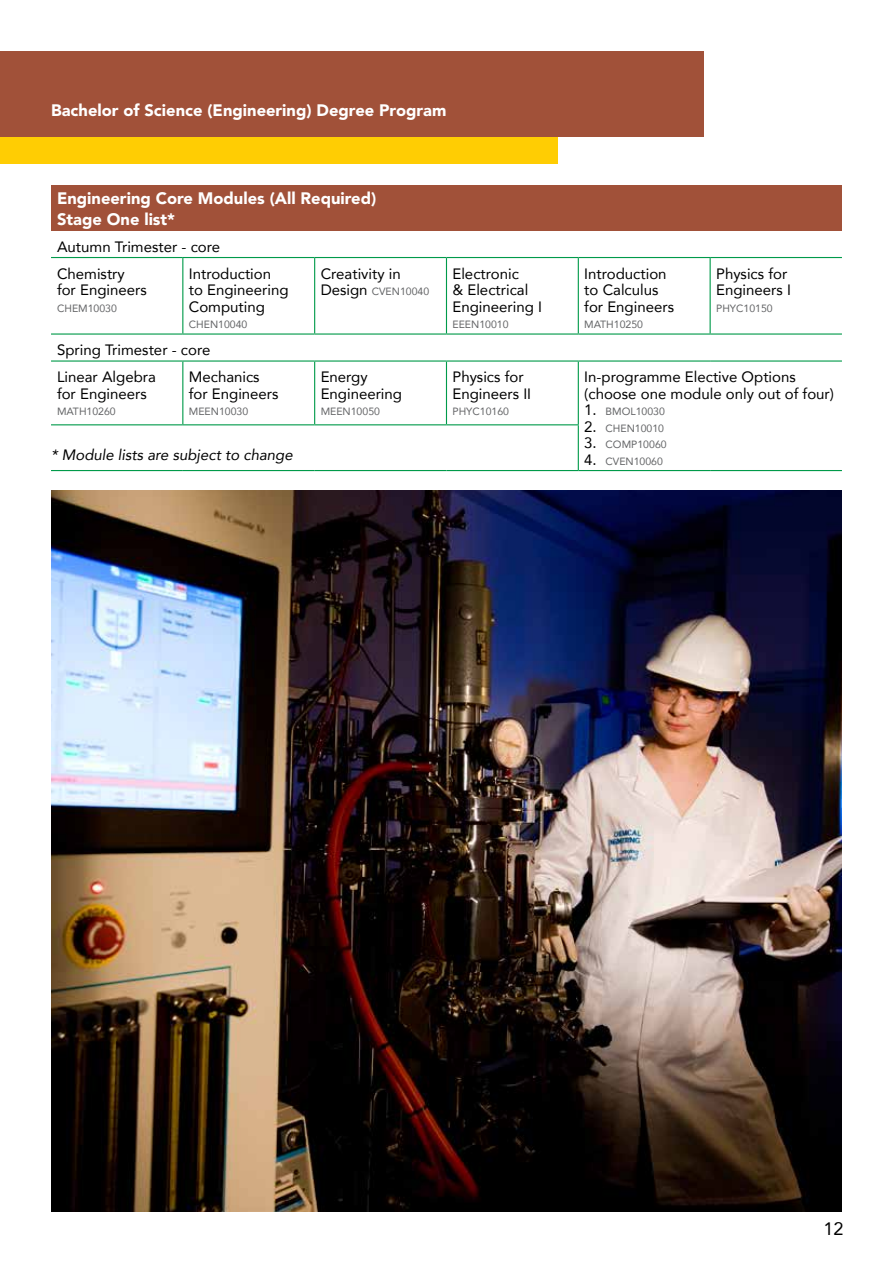
<style>
.page{position:relative;width:893px;height:1263px;background:#fff}
.page>*{position:absolute;margin:0;border:0;box-sizing:border-box;transform-origin:0 0}
.t1{font:18px "Avenir";color:#000}
.t2{font:900 16.5px/21px "Avenir";color:#fff}
.t3{font:15px/16.5px "Avenir";color:#000}
.t4{font:italic 15px "Avenir";color:#000}
.t5{font:10.5px "Avenir";color:#636466}
.s1{font-size:15px;color:#000}
</style>
<div class="page">
<div style="left:51px;top:186px;width:791px;height:45px;background:#a15139"></div>
<hr style="left:182px;top:258px;width:1px;height:75px;background:#009a4a">
<hr style="left:314px;top:258px;width:1px;height:75px;background:#009a4a">
<hr style="left:446px;top:258px;width:1px;height:75px;background:#009a4a">
<hr style="left:578px;top:258px;width:1px;height:75px;background:#009a4a">
<hr style="left:710px;top:258px;width:1px;height:75px;background:#009a4a">
<hr style="left:51px;top:333px;width:132px;height:2px;background:#009a4a">
<hr style="left:183px;top:333px;width:132px;height:2px;background:#009a4a">
<hr style="left:315px;top:333px;width:131px;height:2px;background:#009a4a">
<hr style="left:446px;top:333px;width:132px;height:2px;background:#009a4a">
<hr style="left:578px;top:333px;width:132px;height:2px;background:#009a4a">
<hr style="left:710px;top:333px;width:132px;height:2px;background:#009a4a">
<hr style="left:182px;top:362px;width:1px;height:62px;background:#009a4a">
<hr style="left:314px;top:362px;width:1px;height:62px;background:#009a4a">
<hr style="left:446px;top:362px;width:1px;height:62px;background:#009a4a">
<hr style="left:578px;top:362px;width:1px;height:62px;background:#009a4a">
<hr style="left:51px;top:424px;width:132px;height:1px;background:#009a4a">
<hr style="left:183px;top:424px;width:132px;height:1px;background:#009a4a">
<hr style="left:315px;top:424px;width:131px;height:1px;background:#009a4a">
<hr style="left:446px;top:424px;width:133px;height:1px;background:#009a4a">
<hr style="left:578px;top:425px;width:1px;height:45px;background:#009a4a">
<hr style="left:51px;top:470px;width:132px;height:1px;background:#009a4a">
<hr style="left:183px;top:470px;width:132px;height:1px;background:#009a4a">
<hr style="left:315px;top:470px;width:131px;height:1px;background:#009a4a">
<hr style="left:446px;top:470px;width:132px;height:1px;background:#009a4a">
<hr style="left:578px;top:470px;width:132px;height:1px;background:#009a4a">
<hr style="left:710px;top:470px;width:132px;height:1px;background:#009a4a">
<hr style="left:51px;top:257px;width:132px;height:1px;background:#009a4a">
<hr style="left:183px;top:257px;width:132px;height:1px;background:#009a4a">
<hr style="left:315px;top:257px;width:131px;height:1px;background:#009a4a">
<hr style="left:446px;top:257px;width:132px;height:1px;background:#009a4a">
<hr style="left:578px;top:257px;width:132px;height:1px;background:#009a4a">
<hr style="left:710px;top:257px;width:132px;height:1px;background:#009a4a">
<hr style="left:51px;top:360px;width:132px;height:2px;background:#009a4a">
<hr style="left:183px;top:360px;width:132px;height:2px;background:#009a4a">
<hr style="left:315px;top:360px;width:131px;height:2px;background:#009a4a">
<hr style="left:446px;top:360px;width:132px;height:2px;background:#009a4a">
<hr style="left:578px;top:360px;width:132px;height:2px;background:#009a4a">
<hr style="left:710px;top:360px;width:132px;height:2px;background:#009a4a">
<div style="left:0;top:134px;width:557px;height:30px;background:#ffcd03"></div>
<div style="left:0;top:51px;width:703px;height:85px;background:#a15139"></div>
<img style="left:51px;top:490px;width:791px;height:722px">
<p class="t2" style="left:51px;top:100px;width:397px">Bachelor of Science (Engineering) Degree Program</p>
<p class="t2" style="left:57px;top:188px;width:321px">Engineering Core Modules (All Required)<br>Stage One list*</p>
<p class="t3" style="left:57px;top:232px;width:165px;line-height:27px">Autumn Trimester - core<br>Chemistry</p>
<p class="t3" style="left:57px;top:281px;width:91px">for Engineers</p>
<p class="t5" style="left:57px;top:299px;width:61px">CHEM10030</p>
<p class="t3" style="left:189px;top:265px;width:101px">Introduction to Engineering<br>Computing</p>
<p class="t5" style="left:189px;top:316px;width:60px">CHEN10040</p>
<p class="t3" style="left:321px;top:265px;width:82px">Creativity in</p>
<p class="t5" style="left:321px;top:283px;width:110px"><span class="s1">Design</span> CVEN10040</p>
<p class="t3" style="left:57px;top:336px;width:155px;line-height:27px">Spring Trimester - core<br>Linear Algebra</p>
<p class="t3" style="left:57px;top:385px;width:91px">for Engineers</p>
<p class="t5" style="left:57px;top:403px;width:60px">MATH10260</p>
<p class="t3" style="left:189px;top:368px;width:91px">Mechanics for Engineers</p>
<p class="t5" style="left:189px;top:403px;width:61px">MEEN10030</p>
<p class="t4" style="left:51px;top:445px;width:243px">* Module lists are subject to change</p>
<p class="t3" style="left:321px;top:368px;width:83px">Energy<br>Engineering</p>
<p class="t5" style="left:321px;top:403px;width:61px">MEEN10050</p>
<p class="t3" style="left:452px;top:265px;width:91px">Electronic<br>&amp; Electrical<br>Engineering I</p>
<p class="t5" style="left:452px;top:316px;width:58px">EEEN10010</p>
<p class="t3" style="left:452px;top:368px;width:80px">Physics for<br>Engineers II</p>
<p class="t5" style="left:452px;top:403px;width:58px">PHYC10160</p>
<p class="t3" style="left:584px;top:265px;width:91px">Introduction to Calculus for Engineers</p>
<p class="t5" style="left:584px;top:316px;width:60px">MATH10250</p>
<p class="t3" style="left:716px;top:265px;width:76px">Physics for<br>Engineers I</p>
<p class="t5" style="left:716px;top:299px;width:58px">PHYC10150</p>
<p class="t3" style="left:584px;top:368px;width:251px">In-programme Elective Options (choose one module only out of four)</p>
<p class="t5" style="left:584px;top:403px;width:82px"><span class="s1">1.</span> BMOL10030</p>
<p class="t5" style="left:584px;top:419px;width:81px"><span class="s1">2.</span> CHEN10010</p>
<p class="t5" style="left:584px;top:436px;width:84px"><span class="s1">3.</span> COMP10060</p>
<p class="t5" style="left:584px;top:452px;width:80px"><span class="s1">4.</span> CVEN10060</p>
<p class="t1" style="left:823px;top:1214px;width:22px">12</p>
</div>
